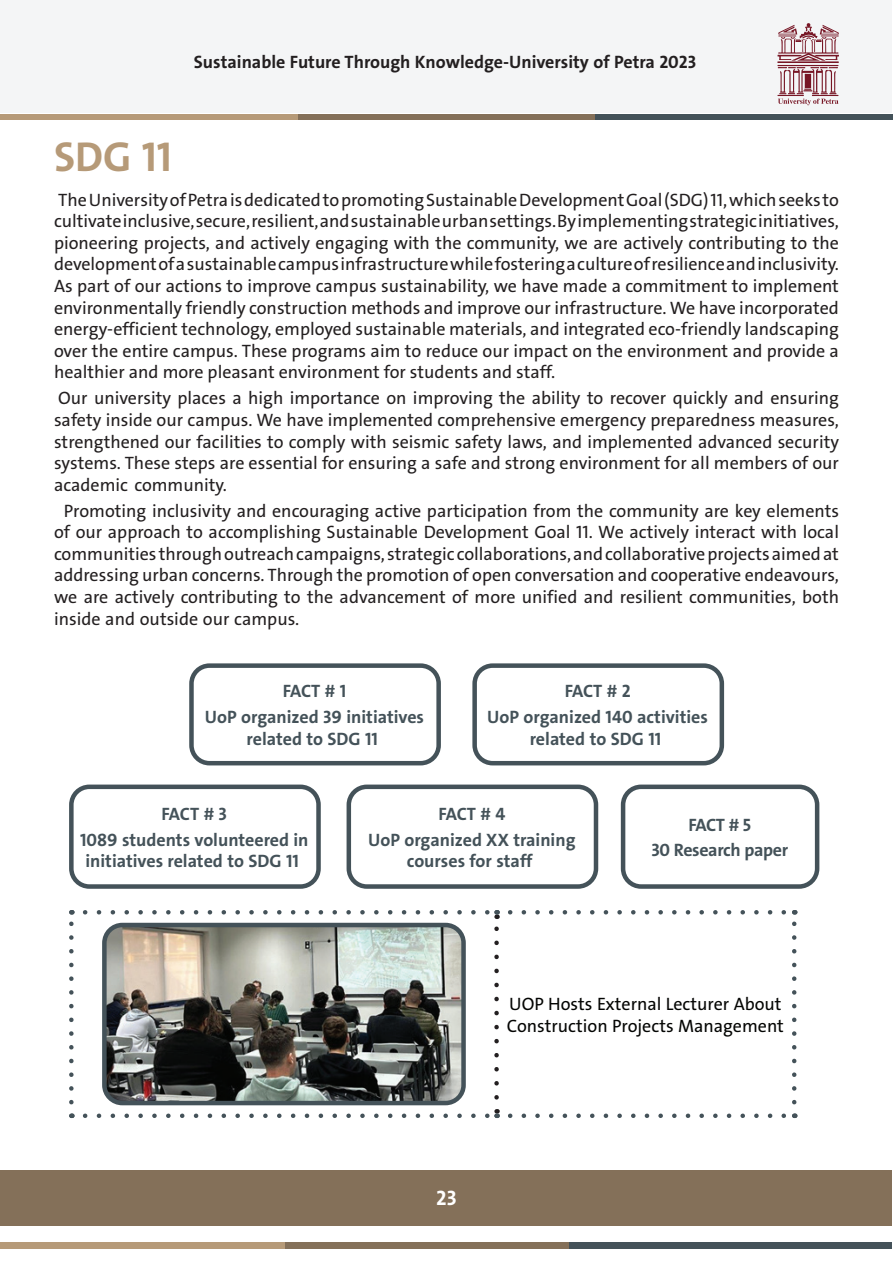
<style>
.page{position:relative;width:893px;height:1263px;background:#fff}
.page>*{position:absolute;margin:0;border:0;box-sizing:border-box;transform-origin:0 0}
.t1{font:700 42px "The Sans";color:#b69a78}
.t2{font:700 21px "The Sans";color:#fff}
.t3{font:18px/21.6px "The Sans";color:#231f20;text-align:justify}
.t4{font:700 18px/25.8px "The Sans";color:#445259;text-align:center}
.t5{font:18px/21.6px "The Sans";color:#040503}
.t6{font:700 18px "The Sans";color:#231f20}
.t7{font:700 18px/25.8px "The Sans";letter-spacing:-.02em;color:#445259;text-align:center}
</style>
<div class="page">
<div style="left:0;top:1170px;width:892px;height:56px;background:#847059"></div>
<div style="left:0;top:0;width:892px;height:113px;background:#f4f5f6"></div>
<div style="left:285px;top:1242px;width:297px;height:6px;background:#847059"></div>
<div style="left:570px;top:1242px;width:322px;height:6px;background:#445259"></div>
<div style="left:0;top:1242px;width:285px;height:6px;background:#b69a78"></div>
<div style="left:298px;top:114px;width:297px;height:6px;background:#847059"></div>
<div style="left:595px;top:114px;width:298px;height:6px;background:#445259"></div>
<div style="left:0;top:114px;width:298px;height:6px;background:#b69a78"></div>
<svg style="left:777px;top:23px;width:62px;height:82px"></svg>
<div style="left:189px;top:663px;width:252px;height:102px;border:4px solid #445259;border-radius:18px"></div>
<div style="left:69px;top:784px;width:252px;height:105px;border:4px solid #445259;border-radius:18px"></div>
<div style="left:621px;top:784px;width:198px;height:105px;border:4px solid #445259;border-radius:18px"></div>
<div style="left:472px;top:663px;width:252px;height:102px;border:4px solid #445259;border-radius:18px"></div>
<div style="left:347px;top:784px;width:251px;height:105px;border:4px solid #445259;border-radius:18px"></div>
<svg style="left:494px;top:1097px;width:5px;height:14px"></svg>
<svg style="left:74px;top:910px;width:11px;height:4px"></svg>
<svg style="left:69px;top:1102px;width:5px;height:14px"></svg>
<svg style="left:499px;top:910px;width:11px;height:4px"></svg>
<svg style="left:792px;top:1102px;width:4px;height:14px"></svg>
<svg style="left:72px;top:1113px;width:425px;height:5px"></svg>
<svg style="left:498px;top:1113px;width:296px;height:5px"></svg>
<svg style="left:69px;top:910px;width:5px;height:192px"></svg>
<svg style="left:85px;top:910px;width:414px;height:187px"></svg>
<svg style="left:510px;top:910px;width:286px;height:192px"></svg>
<svg style="left:85px;top:1113px;width:405px;height:5px"></svg>
<svg style="left:510px;top:1113px;width:277px;height:5px"></svg>
<img style="left:105px;top:925px;width:359px;height:175px">
<div style="left:102px;top:923px;width:364px;height:182px;border:4px solid #445259;border-radius:18px"></div>
<p class="t6" style="left:194px;top:50px;width:504px">Sustainable Future Through Knowledge-University of Petra 2023</p>
<h1 class="t1" style="left:54px;top:130px;width:119px">SDG 11</h1>
<p class="t3" style="left:54px;top:189px;width:786px">The University of Petra is dedicated to promoting Sustainable Development Goal (SDG) 11, which seeks to cultivate inclusive, secure, resilient, and sustainable urban settings. By implementing strategic initiatives, pioneering projects, and actively engaging with the community, we are actively contributing to the development of a sustainable campus infrastructure while fostering a culture of resilience and inclusivity.<br>As part of our actions to improve campus sustainability, we have made a commitment to implement environmentally friendly construction methods and improve our infrastructure. We have incorporated energy-efficient technology, employed sustainable materials, and integrated eco-friendly landscaping over the entire campus. These programs aim to reduce our impact on the environment and provide a healthier and more pleasant environment for students and staff.</p>
<p class="t3" style="left:54px;top:388px;width:786px">Our university places a high importance on improving the ability to recover quickly and ensuring safety inside our campus. We have implemented comprehensive emergency preparedness measures, strengthened our facilities to comply with seismic safety laws, and implemented advanced security systems. These steps are essential for ensuring a safe and strong environment for all members of our academic community.</p>
<p class="t3" style="left:54px;top:500px;width:786px;text-indent:10px">Promoting inclusivity and encouraging active participation from the community are key elements of our approach to accomplishing Sustainable Development Goal 11. We actively interact with local communities through outreach campaigns, strategic collaborations, and collaborative projects aimed at addressing urban concerns. Through the promotion of open conversation and cooperative endeavours, we are actively contributing to the advancement of more unified and resilient communities, both inside and outside our campus.</p>
<p class="t4" style="left:205px;top:679px;width:221px">FACT # 1<br>UoP organized 39 initiatives</p>
<p class="t4" style="left:247px;top:726px;width:133px">related to SDG 11</p>
<p class="t4" style="left:487px;top:679px;width:222px">FACT # 2<br>UoP organized 140 activities</p>
<p class="t4" style="left:530px;top:726px;width:133px">related to SDG 11</p>
<p class="t4" style="left:80px;top:801px;width:230px">FACT # 3<br>1089 students volunteered in</p>
<p class="t4" style="left:85px;top:848px;width:215px">initiatives related to SDG 11</p>
<p class="t4" style="left:368px;top:801px;width:209px">FACT # 4<br>UoP organized XX training</p>
<p class="t4" style="left:407px;top:848px;width:127px">courses for staff</p>
<p class="t7" style="left:651px;top:812px;width:138px">FACT # 5<br>30 Research paper</p>
<p class="t5" style="left:507px;top:993px;width:278px">UOP Hosts External Lecturer About<br>Construction Projects Management</p>
<p class="t2" style="left:436px;top:1184px;width:22px">23</p>
</div>
